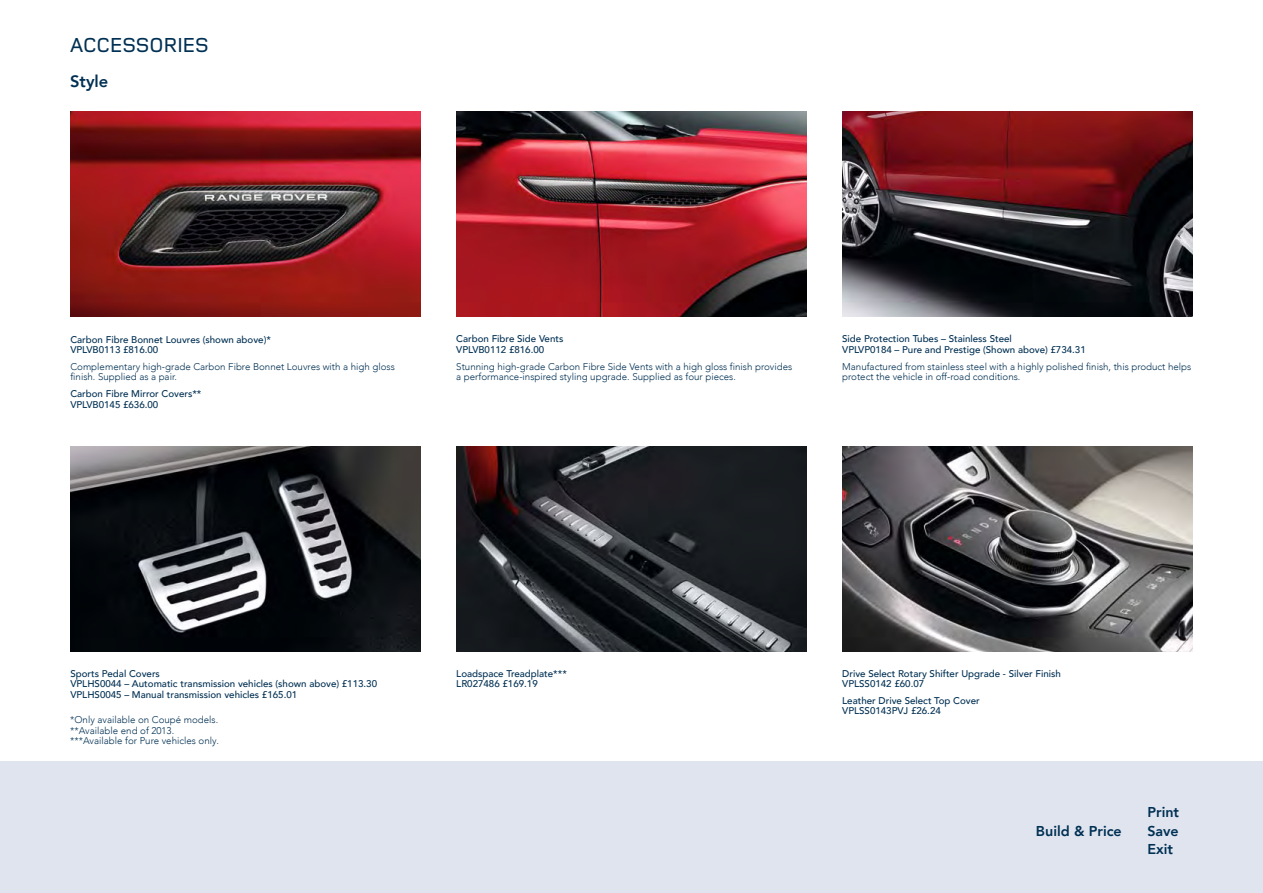
<style>
.page{position:relative;width:1263px;height:893px;background:#fff}
.page>*{position:absolute;margin:0;border:0;box-sizing:border-box;transform-origin:0 0}
.t1{font:500 21px "Land Rover OT4";color:#003053}
.t2{font:800 16.5px "Avenir LT Com";color:#003053}
.t3{font:800 14.25px "Avenir LT Com";color:#003053}
.t4{font:500 9.75px/10.5px "Avenir LT Com";color:#003053}
.t5{font:300 9.75px/10.5px "Avenir LT Com";color:#003053}
</style>
<div class="page">
<img style="left:456px;top:446px;width:351px;height:206px">
<img style="left:842px;top:112px;width:350px;height:205px">
<img style="left:842px;top:446px;width:350px;height:206px">
<img style="left:70px;top:446px;width:351px;height:206px">
<img style="left:456px;top:112px;width:351px;height:205px">
<img style="left:70px;top:112px;width:351px;height:205px">
<div style="left:0;top:761px;width:1263px;height:132px;background:#dfe4ef"></div>
<h1 class="t1" style="left:70px;top:30px;width:14px">ACCESSORIES</h1>
<h2 class="t2" style="left:70px;top:71px;width:40px">Style</h2>
<p class="t4" style="left:70px;top:334px;width:202px">Carbon Fibre Bonnet Louvres (shown above)*<br>VPLVB0113 £816.00</p>
<p class="t5" style="left:70px;top:361px;width:326px">Complementary high-grade Carbon Fibre Bonnet Louvres with a high gloss finish. Supplied as a pair.</p>
<p class="t4" style="left:70px;top:389px;width:133px">Carbon Fibre Mirror Covers**<br>VPLVB0145 £636.00</p>
<p class="t4" style="left:456px;top:334px;width:109px">Carbon Fibre Side Vents<br>VPLVB0112 £816.00</p>
<p class="t5" style="left:456px;top:361px;width:337px">Stunning high-grade Carbon Fibre Side Vents with a high gloss finish provides a performance-inspired styling upgrade. Supplied as four pieces.</p>
<p class="t4" style="left:842px;top:334px;width:245px">Side Protection Tubes – Stainless Steel<br>VPLVP0184 – Pure and Prestige (Shown above) £734.31</p>
<p class="t5" style="left:842px;top:361px;width:351px">Manufactured from stainless steel with a highly polished finish, this product helps protect the vehicle in off-road conditions.</p>
<p class="t4" style="left:70px;top:668px;width:308px">Sports Pedal Covers<br>VPLHS0044 – Automatic transmission vehicles (shown above) £113.30<br>VPLHS0045 – Manual transmission vehicles £165.01</p>
<p class="t5" style="left:70px;top:715px;width:150px">*Only available on Coupé models. **Available end of 2013. ***Available for Pure vehicles only.</p>
<p class="t4" style="left:456px;top:668px;width:112px">Loadspace Treadplate***<br>LR027486 £169.19</p>
<p class="t4" style="left:842px;top:668px;width:220px">Drive Select Rotary Shifter Upgrade - Silver Finish<br>VPLSS0142 £60.07</p>
<p class="t4" style="left:842px;top:695px;width:139px">Leather Drive Select Top Cover<br>VPLSS0143PVJ £26.24</p>
<h3 class="t3" style="left:1147px;top:804px;width:33px">Print</h3>
<h3 class="t3" style="left:1147px;top:841px;width:27px">Exit</h3>
<h3 class="t3" style="left:1036px;top:822px;width:87px">Build &amp; Price</h3>
<h3 class="t3" style="left:1147px;top:822px;width:33px">Save</h3>
</div>
